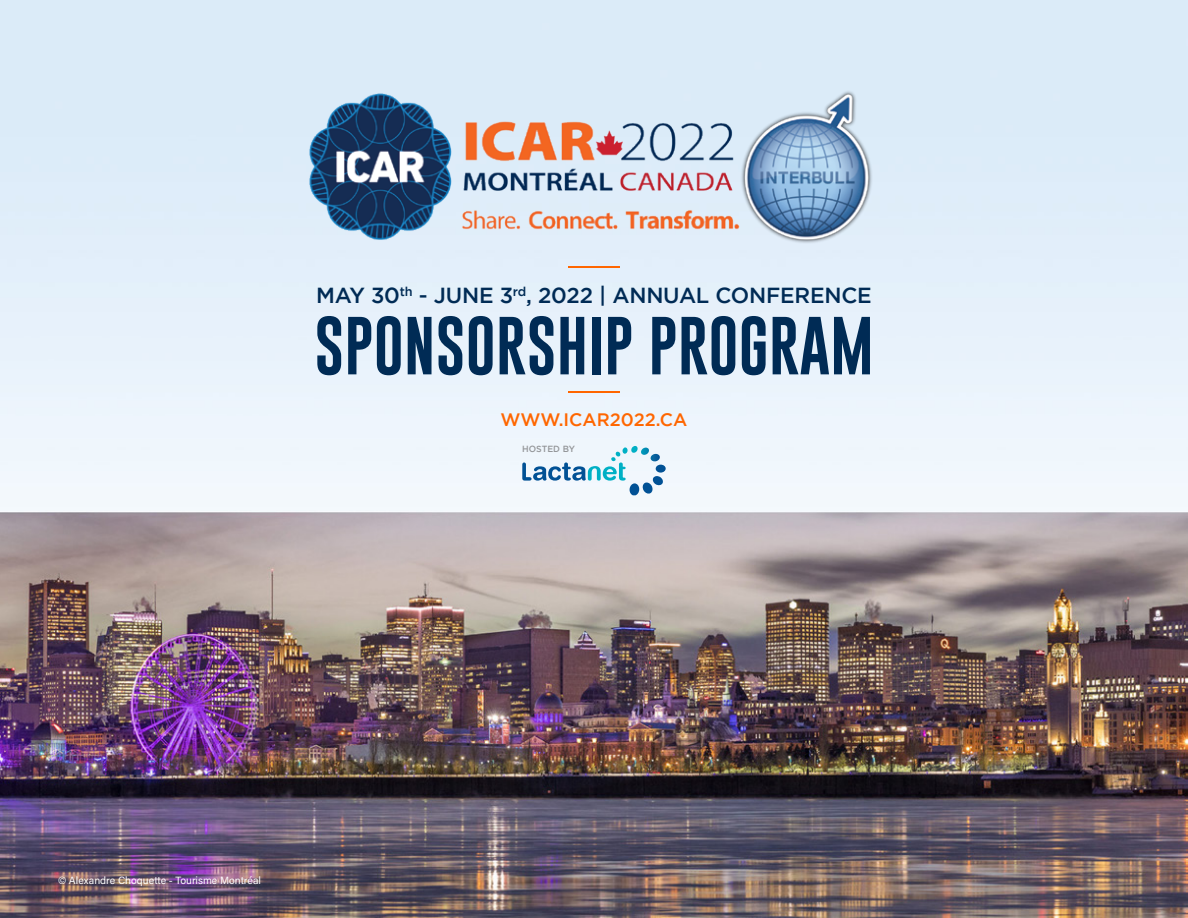
<style>
.page{position:relative;width:1188px;height:918px;background:#fff}
.page>*{position:absolute;margin:0;border:0;box-sizing:border-box;transform-origin:0 0}
.t1{font:60px "Gobold";color:#002b55}
.t2{font:500 21.75px "Gotham";letter-spacing:-.01em;color:#002b55}
.t3{font:500 18px "Gotham";color:#f60}
.t4{font:10.5px "Acumin Pro";color:#fff}
.t5{font:500 8.85px "Gotham";color:#939598}
</style>
<div class="page">
<img style="left:0;top:0;width:1188px;height:918px">
<hr style="left:568px;top:391px;width:52px;height:2px;background:#f60">
<hr style="left:568px;top:266px;width:52px;height:2px;background:#f60">
<svg style="left:522px;top:446px;width:144px;height:49px"></svg>
<img style="left:289px;top:75px;width:602px;height:178px">
<div style="left:491px;top:406px;width:209px;height:25px;background:#eef5fd"></div>
<p class="t2" style="left:316px;top:283px;width:557px">MAY 30<sup>th</sup> - JUNE 3<sup>rd</sup>, 2022 | ANNUAL CONFERENCE</p>
<p class="t1" style="left:314px;top:307px;width:561px">SPONSORSHIP PROGRAM</p>
<p class="t3" style="left:501px;top:409px;width:188px">WWW.ICAR2022.CA</p>
<p class="t5" style="left:522px;top:444px;width:54px">HOSTED BY</p>
<p class="t4" style="left:58px;top:873px;width:205px">© Alexandre Choquette - Tourisme Montréal</p>
</div>
